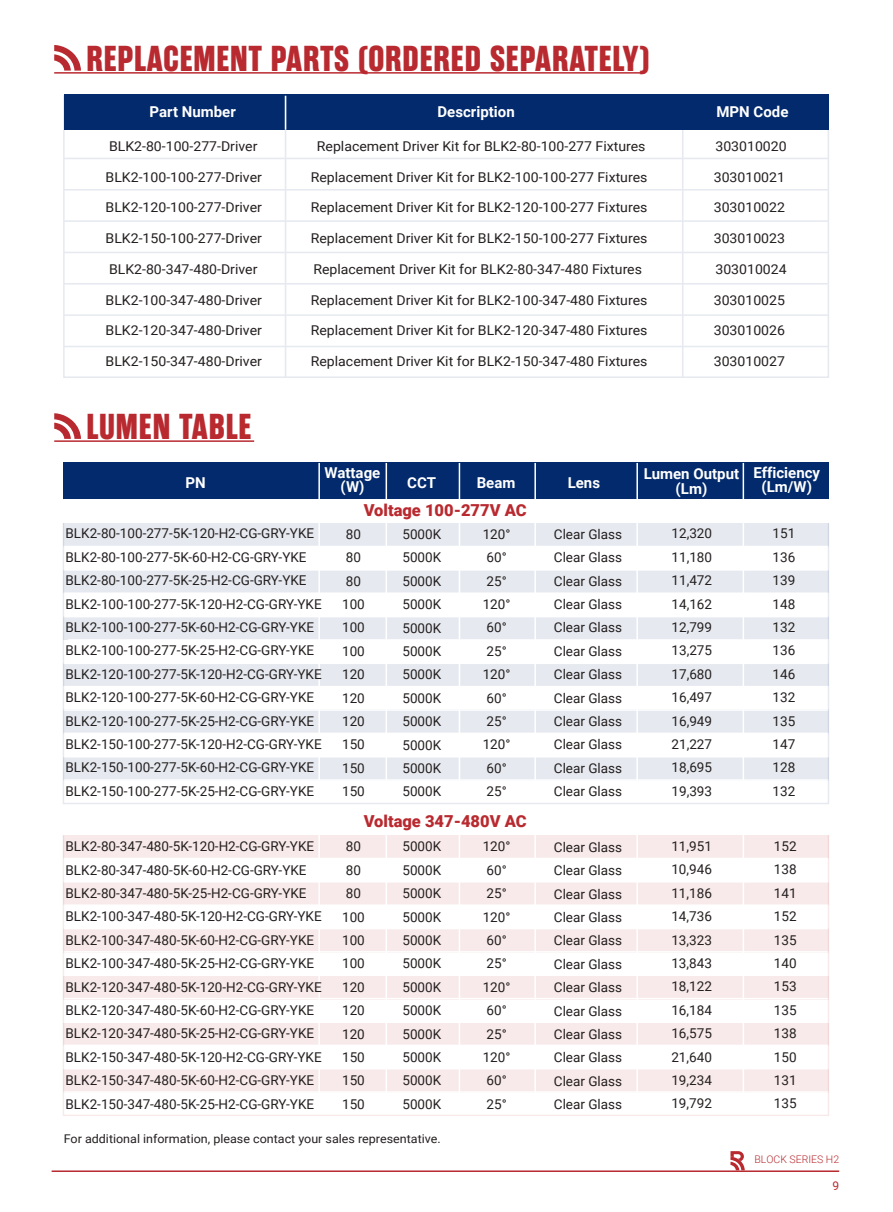
<style>
.page{position:relative;width:893px;height:1212px;background:#fff}
.page>*{position:absolute;margin:0;border:0;box-sizing:border-box;transform-origin:0 0}
.t1{font:700 36px "Rama Gothic E";letter-spacing:.025em;color:#b82a2f}
.t2{font:900 16.5px "Roboto";color:#b82a2f}
.t3{font:700 15px/14.2px "Roboto";color:#fff;text-align:center}
.t4{font:13.5px/23.4px "Roboto";color:#241f1f;text-align:justify}
.t5{font:13.5px "Roboto";color:#241f1f;scale:1.04 1}
.t6{font:12px "Roboto";color:#241f1f;scale:1.04 1}
.t7{font:12px "Roboto";color:#b82a2f}
.t8{font:300 10.5px "Roboto";color:#b82a2f}
</style>
<div class="page">
<hr style="left:52px;top:1170px;width:787px;height:2px;background:#b82a2f">
<svg style="left:730px;top:1151px;width:15px;height:19px"></svg>
<svg style="left:54px;top:413px;width:27px;height:26px"></svg>
<hr style="left:54px;top:440px;width:200px;height:2px;background:#b82a2f">
<div style="left:63px;top:463px;width:765px;height:36px;background:#032a6c"></div>
<div style="left:63px;top:499px;width:765px;height:304px;background:#e6eaf0"></div>
<div style="left:63px;top:835px;width:765px;height:280px;background:#f8eaea"></div>
<div style="left:60px;top:500px;width:776px;height:23px;background:#fff"></div>
<div style="left:60px;top:547px;width:776px;height:22px;background:#fff"></div>
<div style="left:60px;top:593px;width:776px;height:23px;background:#fff"></div>
<div style="left:60px;top:640px;width:776px;height:22px;background:#fff"></div>
<div style="left:60px;top:686px;width:776px;height:23px;background:#fff"></div>
<div style="left:60px;top:734px;width:776px;height:23px;background:#fff"></div>
<div style="left:60px;top:781px;width:776px;height:22px;background:#fff"></div>
<div style="left:60px;top:859px;width:776px;height:22px;background:#fff"></div>
<div style="left:60px;top:905px;width:776px;height:23px;background:#fff"></div>
<div style="left:60px;top:953px;width:776px;height:23px;background:#fff"></div>
<div style="left:60px;top:1000px;width:776px;height:22px;background:#fff"></div>
<div style="left:60px;top:1046px;width:776px;height:23px;background:#fff"></div>
<div style="left:60px;top:1093px;width:776px;height:22px;background:#fff"></div>
<hr style="left:63px;top:1091px;width:765px;height:2px;background:#fff">
<hr style="left:63px;top:1044px;width:765px;height:2px;background:#fff">
<hr style="left:63px;top:1021px;width:765px;height:2px;background:#fff">
<hr style="left:63px;top:998px;width:765px;height:1px;background:#fff">
<hr style="left:63px;top:951px;width:765px;height:2px;background:#fff">
<hr style="left:63px;top:928px;width:765px;height:1px;background:#fff">
<hr style="left:63px;top:904px;width:765px;height:2px;background:#fff">
<hr style="left:63px;top:881px;width:765px;height:1px;background:#fff">
<hr style="left:63px;top:858px;width:765px;height:1px;background:#fff">
<hr style="left:63px;top:779px;width:765px;height:2px;background:#fff">
<hr style="left:63px;top:733px;width:765px;height:1px;background:#fff">
<hr style="left:63px;top:709px;width:765px;height:2px;background:#fff">
<hr style="left:63px;top:662px;width:765px;height:2px;background:#fff">
<hr style="left:68px;top:639px;width:765px;height:2px;background:#fff">
<hr style="left:63px;top:616px;width:765px;height:1px;background:#fff">
<hr style="left:63px;top:592px;width:765px;height:2px;background:#fff">
<hr style="left:63px;top:569px;width:765px;height:2px;background:#fff">
<hr style="left:63px;top:546px;width:765px;height:1px;background:#fff">
<hr style="left:63px;top:499px;width:765px;height:1px;background:#fff">
<hr style="left:743px;top:463px;width:1px;height:340px;background:#fff">
<hr style="left:636px;top:463px;width:2px;height:340px;background:#fff">
<hr style="left:534px;top:463px;width:2px;height:340px;background:#fff">
<hr style="left:459px;top:463px;width:1px;height:340px;background:#fff">
<hr style="left:386px;top:463px;width:1px;height:340px;background:#fff">
<hr style="left:318px;top:463px;width:2px;height:340px;background:#fff">
<hr style="left:743px;top:823px;width:1px;height:292px;background:#fff">
<hr style="left:636px;top:823px;width:2px;height:292px;background:#fff">
<hr style="left:534px;top:823px;width:2px;height:292px;background:#fff">
<hr style="left:459px;top:823px;width:1px;height:292px;background:#fff">
<hr style="left:386px;top:823px;width:1px;height:292px;background:#fff">
<hr style="left:318px;top:823px;width:2px;height:292px;background:#fff">
<svg style="left:54px;top:45px;width:27px;height:26px"></svg>
<hr style="left:54px;top:72px;width:591px;height:2px;background:#b82a2f">
<hr style="left:64px;top:346px;width:764px;height:1px;background:#032a6c">
<hr style="left:64px;top:314px;width:764px;height:2px;background:#032a6c">
<hr style="left:64px;top:283px;width:764px;height:2px;background:#032a6c">
<hr style="left:64px;top:252px;width:764px;height:1px;background:#032a6c">
<hr style="left:64px;top:220px;width:764px;height:2px;background:#032a6c">
<hr style="left:64px;top:189px;width:764px;height:2px;background:#032a6c">
<hr style="left:64px;top:158px;width:764px;height:1px;background:#032a6c">
<hr style="left:682px;top:96px;width:1px;height:281px;background:#032a6c">
<hr style="left:285px;top:96px;width:1px;height:281px;background:#032a6c">
<div style="left:64px;top:94px;width:764px;height:36px;background:#032a6c"></div>
<hr style="left:285px;top:96px;width:1px;height:34px;background:#fff">
<h1 class="t1" style="left:86px;top:38px;width:564px">REPLACEMENT PARTS (ORDERED SEPARATELY)</h1>
<p class="t3" style="left:150px;top:104px;width:88px">Part Number</p>
<p class="t3" style="left:438px;top:104px;width:79px">Description</p>
<p class="t3" style="left:716px;top:104px;width:73px">MPN Code</p>
<p class="t5" style="left:109px;top:137px;width:144px">BLK2-80-100-277-Driver</p>
<p class="t5" style="left:317px;top:137px;width:318px">Replacement Driver Kit for BLK2-80-100-277 Fixtures</p>
<p class="t5" style="left:715px;top:137px;width:70px">303010020</p>
<p class="t5" style="left:106px;top:167px;width:152px">BLK2-100-100-277-Driver</p>
<p class="t5" style="left:311px;top:167px;width:325px">Replacement Driver Kit for BLK2-100-100-277 Fixtures</p>
<p class="t5" style="left:714px;top:167px;width:70px">303010021</p>
<p class="t5" style="left:106px;top:198px;width:152px">BLK2-120-100-277-Driver</p>
<p class="t5" style="left:311px;top:198px;width:325px">Replacement Driver Kit for BLK2-120-100-277 Fixtures</p>
<p class="t5" style="left:714px;top:198px;width:70px">303010022</p>
<p class="t5" style="left:106px;top:229px;width:152px">BLK2-150-100-277-Driver</p>
<p class="t5" style="left:311px;top:229px;width:325px">Replacement Driver Kit for BLK2-150-100-277 Fixtures</p>
<p class="t5" style="left:714px;top:229px;width:70px">303010023</p>
<p class="t5" style="left:109px;top:260px;width:144px">BLK2-80-347-480-Driver</p>
<p class="t5" style="left:313px;top:260px;width:318px">Replacement Driver Kit for BLK2-80-347-480 Fixtures</p>
<p class="t5" style="left:715px;top:260px;width:70px">303010024</p>
<p class="t5" style="left:106px;top:290px;width:152px">BLK2-100-347-480-Driver</p>
<p class="t5" style="left:311px;top:290px;width:325px">Replacement Driver Kit for BLK2-100-347-480 Fixtures</p>
<p class="t5" style="left:714px;top:290px;width:70px">303010025</p>
<p class="t5" style="left:106px;top:321px;width:152px">BLK2-120-347-480-Driver</p>
<p class="t5" style="left:311px;top:321px;width:325px">Replacement Driver Kit for BLK2-120-347-480 Fixtures</p>
<p class="t5" style="left:714px;top:321px;width:70px">303010026</p>
<p class="t5" style="left:106px;top:352px;width:152px">BLK2-150-347-480-Driver</p>
<p class="t5" style="left:311px;top:352px;width:325px">Replacement Driver Kit for BLK2-150-347-480 Fixtures</p>
<p class="t5" style="left:714px;top:352px;width:70px">303010027</p>
<h1 class="t1" style="left:86px;top:406px;width:166px">LUMEN TABLE</h1>
<p class="t3" style="left:325px;top:465px;width:57px">Wattage (W)</p>
<p class="t3" style="left:185px;top:475px;width:22px">PN</p>
<p class="t3" style="left:407px;top:475px;width:30px">CCT</p>
<p class="t3" style="left:477px;top:475px;width:40px">Beam</p>
<p class="t3" style="left:568px;top:475px;width:34px">Lens</p>
<p class="t2" style="left:364px;top:499px;width:164px">Voltage 100-277V AC</p>
<p class="t4" style="left:66px;top:521px;width:258px;text-align:left">BLK2-80-100-277-5K-120-H2-CG-GRY-YKE BLK2-80-100-277-5K-60-H2-CG-GRY-YKE BLK2-80-100-277-5K-25-H2-CG-GRY-YKE BLK2-100-100-277-5K-120-H2-CG-GRY-YKE BLK2-100-100-277-5K-60-H2-CG-GRY-YKE BLK2-100-100-277-5K-25-H2-CG-GRY-YKE BLK2-120-100-277-5K-120-H2-CG-GRY-YKE BLK2-120-100-277-5K-60-H2-CG-GRY-YKE BLK2-120-100-277-5K-25-H2-CG-GRY-YKE BLK2-150-100-277-5K-120-H2-CG-GRY-YKE BLK2-150-100-277-5K-60-H2-CG-GRY-YKE BLK2-150-100-277-5K-25-H2-CG-GRY-YKE</p>
<p class="t4" style="left:342px;top:522px;width:24px;text-align:left">80<br>80<br>80<br>100<br>100<br>100<br>120<br>120<br>120<br>150<br>150<br>150</p>
<p class="t4" style="left:554px;top:522px;width:70px">Clear Glass Clear Glass Clear Glass Clear Glass Clear Glass Clear Glass Clear Glass Clear Glass Clear Glass Clear Glass Clear Glass Clear Glass</p>
<p class="t4" style="left:402px;top:522px;width:40px">5000K 5000K 5000K 5000K 5000K 5000K 5000K 5000K 5000K 5000K 5000K 5000K</p>
<p class="t4" style="left:483px;top:522px;width:29px;text-align:left">120°<br>60°<br>25°<br>120°<br>60°<br>25°<br>120°<br>60°<br>25°<br>120°<br>60°<br>25°</p>
<p class="t2" style="left:364px;top:809px;width:164px">Voltage 347-480V AC</p>
<p class="t3" style="left:644px;top:466px;width:97px">Lumen Output (Lm)</p>
<p class="t3" style="left:753px;top:465px;width:68px">Efficiency (Lm/W)</p>
<p class="t4" style="left:672px;top:521px;width:42px">12,320<br>11,180<br>11,472<br>14,162<br>12,799<br>13,275<br>17,680<br>16,497<br>16,949<br>21,227<br>18,695<br>19,393</p>
<p class="t4" style="left:772px;top:521px;width:24px">151<br>136<br>139<br>148<br>132<br>136<br>146<br>132<br>135<br>147<br>128<br>132</p>
<p class="t4" style="left:66px;top:834px;width:258px;text-align:left">BLK2-80-347-480-5K-120-H2-CG-GRY-YKE BLK2-80-347-480-5K-60-H2-CG-GRY-YKE BLK2-80-347-480-5K-25-H2-CG-GRY-YKE BLK2-100-347-480-5K-120-H2-CG-GRY-YKE BLK2-100-347-480-5K-60-H2-CG-GRY-YKE BLK2-100-347-480-5K-25-H2-CG-GRY-YKE BLK2-120-347-480-5K-120-H2-CG-GRY-YKE BLK2-120-347-480-5K-60-H2-CG-GRY-YKE BLK2-120-347-480-5K-25-H2-CG-GRY-YKE BLK2-150-347-480-5K-120-H2-CG-GRY-YKE BLK2-150-347-480-5K-60-H2-CG-GRY-YKE BLK2-150-347-480-5K-25-H2-CG-GRY-YKE</p>
<p class="t4" style="left:671px;top:834px;width:42px">11,951<br>10,946<br>11,186<br>14,736<br>13,323<br>13,843<br>18,122<br>16,184<br>16,575<br>21,640<br>19,234<br>19,792</p>
<p class="t4" style="left:774px;top:834px;width:24px">152<br>138<br>141<br>152<br>135<br>140<br>153<br>135<br>138<br>150<br>131<br>135</p>
<p class="t4" style="left:342px;top:834px;width:24px;text-align:left">80<br>80<br>80<br>100<br>100<br>100<br>120<br>120<br>120<br>150<br>150<br>150</p>
<p class="t4" style="left:554px;top:835px;width:70px">Clear Glass Clear Glass Clear Glass Clear Glass Clear Glass Clear Glass Clear Glass Clear Glass Clear Glass Clear Glass Clear Glass Clear Glass</p>
<p class="t4" style="left:402px;top:834px;width:40px">5000K 5000K 5000K 5000K 5000K 5000K 5000K 5000K 5000K 5000K 5000K 5000K</p>
<p class="t4" style="left:483px;top:834px;width:29px;text-align:left">120°<br>60°<br>25°<br>120°<br>60°<br>25°<br>120°<br>60°<br>25°<br>120°<br>60°<br>25°</p>
<p class="t6" style="left:64px;top:1130px;width:364px">For additional information, please contact your sales representative.</p>
<p class="t8" style="left:754px;top:1152px;width:86px">BLOCK SERIES H2</p>
<p class="t7" style="left:832px;top:1177px;width:8px">9</p>
</div>
